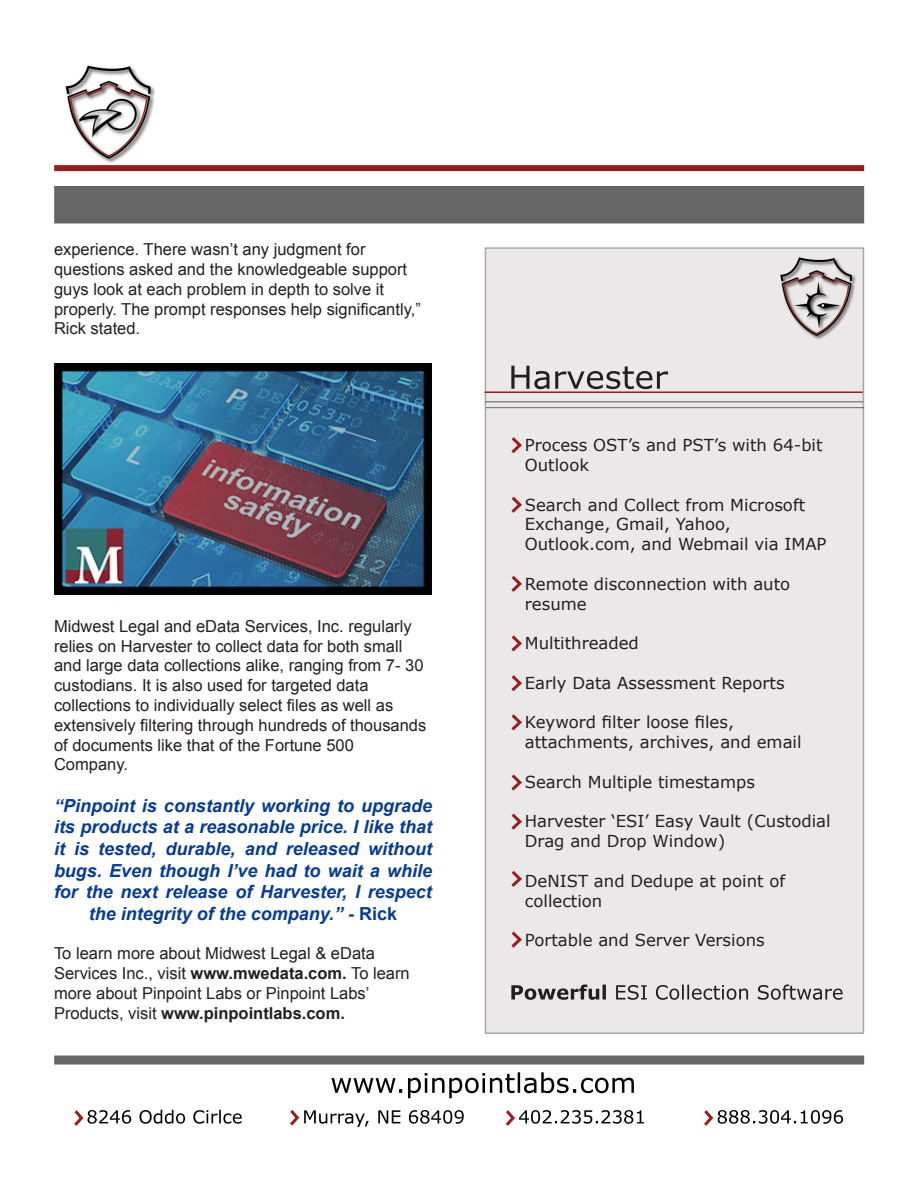
<style>
.page{position:relative;width:918px;height:1188px;background:#fff}
.page>*{position:absolute;margin:0;border:0;box-sizing:border-box;transform-origin:0 0}
.t1{font:italic 700 18px/21.6px "Arial";color:#063b96;text-align:center}
.t2{font:16.5px/19.8px "Arial";color:#231f20}
.t3{font:16.5px/19.8px "Verdana";color:#231f20}
.t4{font:700 16.5px "Arial";color:#231f20}
.s1{font-style:normal}
.s2{font-weight:700}
.s3{font-weight:400}
</style>
<div class="page">
<div style="left:54px;top:186px;width:810px;height:37px;background:#666565"></div>
<div style="left:54px;top:165px;width:810px;height:6px;background:#981b1e"></div>
<div style="left:54px;top:1056px;width:810px;height:9px;background:#666565"></div>
<img style="left:65px;top:65px;width:90px;height:98px">
<svg style="left:331px;top:1072px;width:303px;height:26px"></svg>
<svg style="left:74px;top:1109px;width:769px;height:19px"></svg>
<div style="left:485px;top:247px;width:379px;height:787px;background:#eae8e8;border:2px solid #a8a8a7"></div>
<svg style="left:511px;top:985px;width:332px;height:15px"></svg>
<hr style="left:486px;top:407px;width:378px;height:1px;background:#666">
<hr style="left:485px;top:401px;width:378px;height:1px;background:#666">
<hr style="left:485px;top:391px;width:378px;height:2px;background:#9b1c1e">
<svg style="left:511px;top:437px;width:11px;height:17px"></svg>
<svg style="left:511px;top:496px;width:11px;height:17px"></svg>
<svg style="left:511px;top:575px;width:11px;height:17px"></svg>
<svg style="left:511px;top:635px;width:11px;height:17px"></svg>
<svg style="left:511px;top:675px;width:11px;height:17px"></svg>
<svg style="left:511px;top:714px;width:11px;height:17px"></svg>
<svg style="left:511px;top:774px;width:11px;height:17px"></svg>
<svg style="left:511px;top:813px;width:11px;height:17px"></svg>
<svg style="left:511px;top:871px;width:11px;height:16px"></svg>
<svg style="left:511px;top:931px;width:11px;height:17px"></svg>
<svg style="left:511px;top:366px;width:157px;height:23px"></svg>
<img style="left:780px;top:257px;width:76px;height:83px">
<img style="left:54px;top:363px;width:378px;height:231px">
<p class="t2" style="left:54px;top:240px;width:313px">experience. There wasn’t any judgment for</p>
<p class="t2" style="left:54px;top:260px;width:355px">questions asked and the knowledgeable support guys look at each problem in depth to solve it</p>
<p class="t2" style="left:54px;top:299px;width:368px">properly. The prompt responses help significantly,”<br>Rick stated.</p>
<p class="t2" style="left:54px;top:616px;width:371px">Midwest Legal and eData Services, Inc. regularly relies on Harvester to collect data for both small and large data collections alike, ranging from 7- 30 custodians. It is also used for targeted data</p>
<p class="t2" style="left:54px;top:696px;width:341px">collections to individually select files as well as</p>
<p class="t2" style="left:54px;top:715px;width:374px">extensively filtering through hundreds of thousands of documents like that of the Fortune 500</p>
<p class="t2" style="left:54px;top:755px;width:75px">Company.</p>
<p class="t1" style="left:54px;top:795px;width:380px">“Pinpoint is constantly working to upgrade its products at a reasonable price. I like that it is tested, durable, and released without bugs. Even though I’ve had to wait a while for the next release of Harvester, I respect the integrity of the company.” <span class="s1">- Rick</span></p>
<p class="t2" style="left:54px;top:944px;width:322px">To learn more about Midwest Legal &amp; eData</p>
<p class="t2" style="left:54px;top:964px;width:357px">Services Inc., visit <span class="s2">www.mwedata.com.</span> To learn more about Pinpoint Labs or Pinpoint Labs’</p>
<p class="t4" style="left:54px;top:1002px;width:292px"><span class="s3">Products, visit</span> www.pinpointlabs.com.</p>
<p class="t3" style="left:525px;top:435px;width:299px">Process OST’s and PST’s with 64-bit<br>Outlook</p>
<p class="t3" style="left:525px;top:495px;width:282px">Search and Collect from Microsoft<br>Exchange, Gmail, Yahoo,</p>
<p class="t3" style="left:525px;top:534px;width:303px">Outlook.com, and Webmail via IMAP</p>
<p class="t3" style="left:525px;top:574px;width:267px">Remote disconnection with auto</p>
<p class="t3" style="left:525px;top:594px;width:63px">resume</p>
<p class="t3" style="left:525px;top:633px;width:116px">Multithreaded</p>
<p class="t3" style="left:525px;top:673px;width:261px">Early Data Assessment Reports</p>
<p class="t3" style="left:525px;top:712px;width:211px">Keyword filter loose files,</p>
<p class="t3" style="left:525px;top:732px;width:278px">attachments, archives, and email</p>
<p class="t3" style="left:525px;top:772px;width:232px">Search Multiple timestamps</p>
<p class="t3" style="left:525px;top:811px;width:307px">Harvester ‘ESI’ Easy Vault (Custodial<br>Drag and Drop Window)</p>
<p class="t3" style="left:525px;top:871px;width:262px">DeNIST and Dedupe at point of</p>
<p class="t3" style="left:525px;top:891px;width:79px">collection</p>
<p class="t3" style="left:525px;top:930px;width:241px">Portable and Server Versions</p>
</div>
